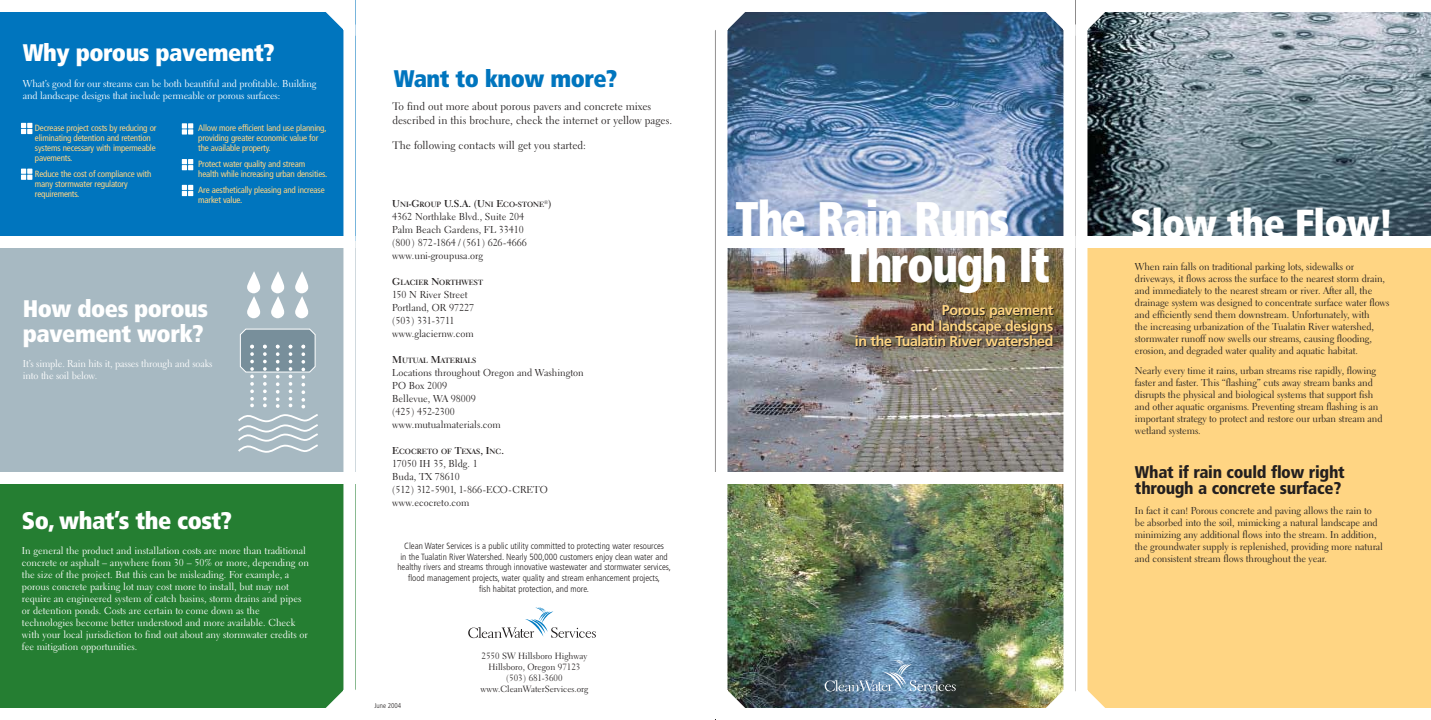
<style>
.page{position:relative;width:1431px;height:720px;background:#fff}
.page>*{position:absolute;margin:0;border:0;box-sizing:border-box;transform-origin:0 0}
.t1{font:900 condensed 50px/45px "Frutiger";letter-spacing:-.03em;color:#fff;scale:.9 1}
.t2{font:900 condensed 39.2px "Frutiger";letter-spacing:-.02em;color:#fff}
.t3{font:900 condensed 24px/25px "Frutiger";letter-spacing:-.02em;color:#fff}
.t4{font:900 condensed 24px "Frutiger";letter-spacing:-.02em;color:#0075be}
.t5{font:900 condensed 17px/16px "Frutiger";letter-spacing:-.015em;color:#231f1f}
.t6{font:700 14.2px/15.6px "Frutiger";letter-spacing:-.03em;color:#ffd583;text-align:right}
.t7{font:11px/14px "Electra LH";color:#231f1f}
.t8{font:10px/12px "Electra LH";letter-spacing:-.01em;color:#231f1f}
.t9{font:10px/12px "Electra LH";color:#fff}
.t10{font:condensed 9px/10px "Frutiger";letter-spacing:-.02em;color:#ffd583}
.t11{font:300 condensed 9px/10.8px "Frutiger";color:#231f1f;text-align:center}
.t12{font:9px/10.9px "Electra LH";color:#231f1f;text-align:center}
.t13{font:700 7.5px "Electra LH";color:#231f1f}
.t14{font:300 condensed 7px "Frutiger";color:#231f1f}
.t15{font:700 5px "Electra LH";color:#231f1f}
.s1{font-size:10px}
</style>
<div class="page">
<svg style="left:1075px;top:0;width:356px;height:708px;background:#d4bf8d"></svg>
<svg style="left:468px;top:607px;width:128px;height:31px"></svg>
<div style="left:1075px;top:236px;width:356px;height:12px;background:#fff"></div>
<img style="left:715px;top:12px;width:349px;height:696px">
<svg style="left:0;top:12px;width:344px;height:696px;background:#459091"></svg>
<svg style="left:21px;top:123px;width:11px;height:11px"></svg>
<svg style="left:21px;top:169px;width:11px;height:11px"></svg>
<svg style="left:182px;top:123px;width:11px;height:12px"></svg>
<svg style="left:182px;top:159px;width:11px;height:11px"></svg>
<svg style="left:182px;top:185px;width:11px;height:11px"></svg>
<svg style="left:825px;top:660px;width:131px;height:31px;background:#68859d"></svg>
<svg style="left:319px;top:12px;width:25px;height:24px"></svg>
<svg style="left:1039px;top:12px;width:25px;height:24px"></svg>
<svg style="left:715px;top:12px;width:39px;height:22px"></svg>
<svg style="left:323px;top:689px;width:33px;height:19px"></svg>
<svg style="left:715px;top:688px;width:28px;height:32px"></svg>
<svg style="left:1031px;top:688px;width:78px;height:20px"></svg>
<svg style="left:247px;top:271px;width:13px;height:47px"></svg>
<svg style="left:271px;top:271px;width:13px;height:47px"></svg>
<svg style="left:295px;top:271px;width:13px;height:47px"></svg>
<svg style="left:236px;top:329px;width:84px;height:126px;background:#a5b6bf"></svg>
<svg style="left:1083px;top:7px;width:22px;height:23px"></svg>
<h3 class="t3" style="left:23px;top:42px;width:253px">Why porous pavement?</h3>
<p class="t9" style="left:23px;top:78px;width:295px">What’s good for our streams can be both beautiful and profitable. Building and landscape designs that include permeable or porous surfaces:</p>
<p class="t10" style="left:35px;top:124px;width:123px">Decrease project costs by reducing or eliminating detention and retention systems necessary with impermeable pavements.</p>
<p class="t10" style="left:35px;top:170px;width:118px">Reduce the cost of compliance with many stormwater regulatory requirements.</p>
<p class="t10" style="left:198px;top:124px;width:130px">Allow more efficient land use planning, providing greater economic value for the available property.</p>
<p class="t10" style="left:198px;top:160px;width:131px">Protect water quality and stream health while increasing urban densities.</p>
<p class="t10" style="left:198px;top:186px;width:128px">Are aesthetically pleasing and increase market value.</p>
<h3 class="t3" style="left:23px;top:298px;width:187px">How does porous pavement work?</h3>
<p class="t9" style="left:23px;top:359px;width:191px">It’s simple. Rain hits it, passes through and soaks into the soil below.</p>
<h3 class="t3" style="left:22px;top:510px;width:212px">So, what’s the cost?</h3>
<p class="t9" style="left:22px;top:546px;width:288px">In general the product and installation costs are more than traditional concrete or asphalt – anywhere from 30 – 50% or more, depending on the size of the project. But this can be misleading. For example, a porous concrete parking lot may cost more to install, but may not require an engineered system of catch basins, storm drains and pipes or detention ponds. Costs are certain to come down as the technologies become better understood and more available. Check with your local jurisdiction to find out about any stormwater credits or fee mitigation opportunities.</p>
<h3 class="t4" style="left:394px;top:69px;width:225px">Want to know more?</h3>
<p class="t7" style="left:392px;top:100px;width:281px">To find out more about porous pavers and concrete mixes described in this brochure, check the internet or yellow pages.</p>
<p class="t7" style="left:392px;top:139px;width:195px">The following contacts will get you started:</p>
<p class="t13" style="left:392px;top:202px;width:153px"><span class="s1">U</span>NI<span class="s1">-G</span>ROUP <span class="s1">U.S.A. (U</span>NI <span class="s1">E</span>CO<span class="s1">-</span>STONE</p>
<p class="t15" style="left:544px;top:200px;width:9px">®<span class="s1">)</span></p>
<p class="t8" style="left:392px;top:212px;width:136px;line-height:13px">4362 Northlake Blvd., Suite 204<br>Palm Beach Gardens, FL 33410 (800) 872-1864 / (561) 626-4666 www.uni-groupusa.org</p>
<p class="t13" style="left:392px;top:280px;width:92px"><span class="s1">G</span>LACIER <span class="s1">N</span>ORTHWEST</p>
<p class="t8" style="left:392px;top:290px;width:83px;line-height:13px">150 N River Street<br>Portland, OR 97227 (503) 331-3711 www.glaciernw.com</p>
<p class="t13" style="left:392px;top:358px;width:86px"><span class="s1">M</span>UTUAL <span class="s1">M</span>ATERIALS</p>
<p class="t8" style="left:392px;top:368px;width:193px;line-height:13px">Locations throughout Oregon and Washington<br>PO Box 2009<br>Bellevue, WA 98009<br>(425) 452-2300<br>www.mutualmaterials.com</p>
<p class="t13" style="left:392px;top:449px;width:113px"><span class="s1">E</span>COCRETO OF <span class="s1">T</span>EXAS<span class="s1">, I</span>NC<span class="s1">.</span></p>
<p class="t8" style="left:392px;top:459px;width:157px;line-height:13px">17050 IH 35, Bldg. 1<br>Buda, TX 78610<br>(512) 312-5901, 1-866-ECO-CRETO www.ecocreto.com</p>
<p class="t11" style="left:397px;top:541px;width:275px">Clean Water Services is a public utility committed to protecting water resources<br>in the Tualatin River Watershed. Nearly 500,000 customers enjoy clean water and healthy rivers and streams through innovative wastewater and stormwater services, flood management projects, water quality and stream enhancement projects,<br>fish habitat protection, and more.</p>
<p class="t14" style="left:374px;top:703px;width:28px">June 2004</p>
<p class="t12" style="left:480px;top:651px;width:109px">2550 SW Hillsboro Highway<br>Hillsboro, Oregon 97123 (503) 681-3600 www.CleanWaterServices.org</p>
<h1 class="t1" style="left:844px;top:201px;width:230px;text-indent:-109px">The Rain Runs<br>Through It</h1>
<h2 class="t2" style="left:1131px;top:207px;width:265px">Slow the Flow!</h2>
<p class="t8" style="left:1135px;top:262px;width:256px">When rain falls on traditional parking lots, sidewalks or driveways, it flows across the surface to the nearest storm drain, and immediately to the nearest stream or river. After all, the drainage system was designed to concentrate surface water flows and efficiently send them downstream. Unfortunately, with<br>the increasing urbanization of the Tualatin River watershed, stormwater runoff now swells our streams, causing flooding, erosion, and degraded water quality and aquatic habitat.</p>
<p class="t8" style="left:1135px;top:366px;width:249px">Nearly every time it rains, urban streams rise rapidly, flowing faster and faster. This “flashing” cuts away stream banks and disrupts the physical and biological systems that support fish and other aquatic organisms. Preventing stream flashing is an important strategy to protect and restore our urban stream and wetland systems.</p>
<h3 class="t5" style="left:1135px;top:466px;width:211px">What if rain could flow right through a concrete surface?</h3>
<p class="t8" style="left:1135px;top:506px;width:250px">In fact it can! Porous concrete and paving allows the rain to be absorbed into the soil, mimicking a natural landscape and minimizing any additional flows into the stream. In addition, the groundwater supply is replenished, providing more natural and consistent stream flows throughout the year.</p>
<h3 class="t6" style="left:855px;top:303px;width:200px">Porous pavement<br>and landscape designs<br>in the Tualatin River watershed</h3>
</div>
